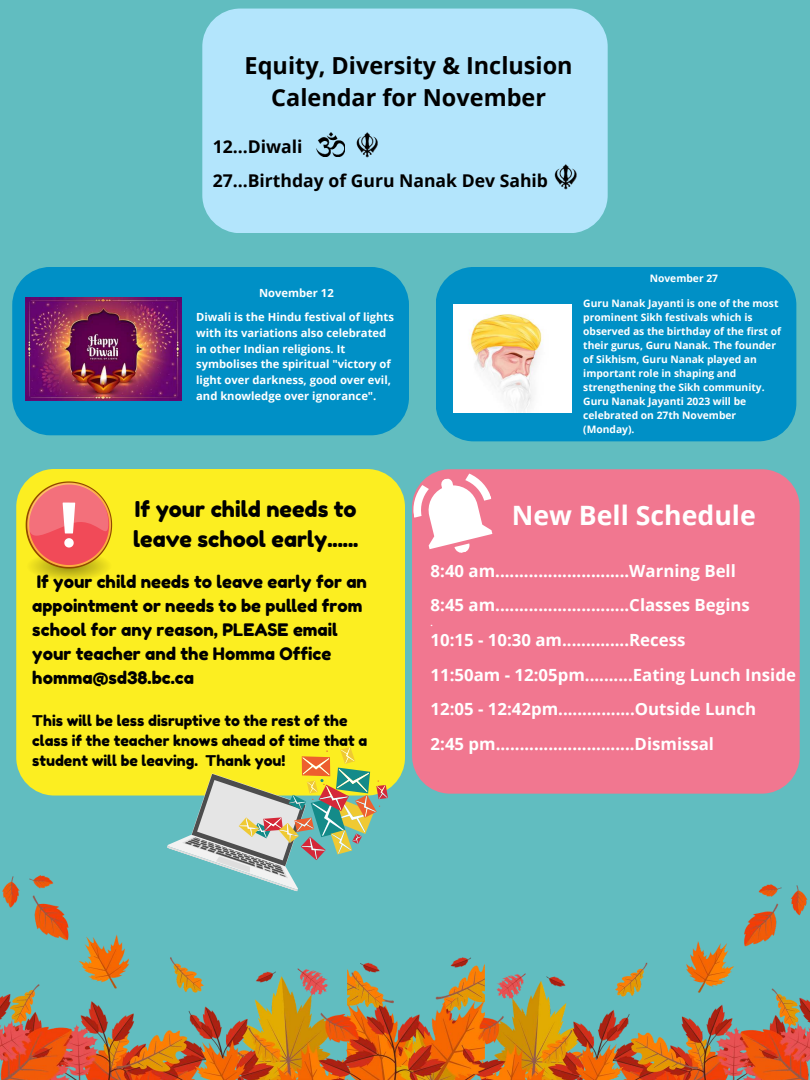
<style>
.page{position:relative;width:810px;height:1080px;background:#61bdc0}
.page>*{position:absolute;margin:0;border:0;box-sizing:border-box;transform-origin:0 0}
.t1{font:700 26.69px "Open Sans";color:#fff}
.t2{font:700 23.44px/32.4px "Open Sans";color:#000;text-align:center}
.t3{font:21.81px/30.4px "Fredoka One";color:#000}
.t4{font:700 17.62px "Open Sans";color:#000}
.t5{font:700 17.56px "Open Sans";color:#000}
.t6{font:17.25px/24px "Fredoka One";color:#000}
.t7{font:700 16.81px/34.6px "Open Sans";color:#fff}
.t8{font:14.81px/20.3px "Fredoka One";color:#000}
.t9{font:700 11.25px/15.6px "Open Sans";color:#fff;text-align:center}
.t10{font:700 10.31px/14.1px "Open Sans";color:#fff}
.t11{font:700 8.38px "Open Sans";color:#fff}
</style>
<div class="page">
<div style="left:412px;top:469px;width:388px;height:325px;background:#f17790;border-radius:38px"></div>
<svg style="left:412px;top:474px;width:80px;height:79px"></svg>
<div style="left:16px;top:469px;width:389px;height:327px;background:#fcee21;border-radius:38px"></div>
<svg style="left:25px;top:480px;width:88px;height:100px"></svg>
<svg style="left:167px;top:747px;width:221px;height:128px"></svg>
<img style="left:485px;top:885px;width:325px;height:195px">
<img style="left:0;top:875px;width:485px;height:205px">
<div style="left:12px;top:267px;width:397px;height:168px;background:#0090c6"></div>
<img style="left:26px;top:297px;width:155px;height:104px">
<div style="left:202px;top:9px;width:406px;height:224px;background:#b3e5fc;border-radius:38px"></div>
<img style="left:316px;top:132px;width:28px;height:24px">
<img style="left:356px;top:132px;width:22px;height:26px">
<img style="left:554px;top:164px;width:23px;height:26px">
<div style="left:436px;top:267px;width:360px;height:174px;background:#0090c6;border-radius:38px"></div>
<img style="left:454px;top:304px;width:117px;height:108px">
<h2 class="t2" style="left:245px;top:48px;width:330px">Equity, Diversity &amp; Inclusion<br>Calendar for November</h2>
<h3 class="t4" style="left:213px;top:134px;width:91px">12...Diwali</h3>
<h3 class="t5" style="left:213px;top:168px;width:337px">27...Birthday of Guru Nanak Dev Sahib</h3>
<p class="t9" style="left:196px;top:280px;width:199px;line-height:24.4px">November 12<br>Diwali is the Hindu festival of lights</p>
<p class="t9" style="left:196px;top:325px;width:196px;text-align:left">with its variations also celebrated in other Indian religions. It symbolises the spiritual "victory of light over darkness, good over evil, and knowledge over ignorance".</p>
<p class="t10" style="left:650px;top:271px;width:70px">November 27</p>
<p class="t10" style="left:583px;top:296px;width:199px">Guru Nanak Jayanti is one of the most prominent Sikh festivals which is observed as the birthday of the first of their gurus, Guru Nanak. The founder of Sikhism, Guru Nanak played an important role in shaping and strengthening the Sikh community.<br>Guru Nanak Jayanti 2023 will be celebrated on 27th November (Monday).</p>
<h3 class="t3" style="left:133px;top:494px;width:227px">If your child needs to leave school early......</h3>
<h3 class="t6" style="left:32px;top:570px;width:336px">If your child needs to leave early for an appointment or needs to be pulled from school for any reason, PLEASE email your teacher and the Homma Office homma@sd38.bc.ca</h3>
<h3 class="t8" style="left:32px;top:710px;width:336px">This will be less disruptive to the rest of the class if the teacher knows ahead of time that a student will be leaving. Thank you!</h3>
<h1 class="t1" style="left:512px;top:496px;width:246px">New Bell Schedule</h1>
<h3 class="t7" style="left:431px;top:553px;width:321px">8:40 am............................Warning Bell<br>8:45 am............................Classes Begins</h3>
<p class="t11" style="left:431px;top:617px;width:4px">.</p>
<h3 class="t7" style="left:431px;top:622px;width:367px">10:15 - 10:30 am..............Recess<br>11:50am - 12:05pm..........Eating Lunch Inside 12:05 - 12:42pm................Outside Lunch<br>2:45 pm.............................Dismissal</h3>
</div>
